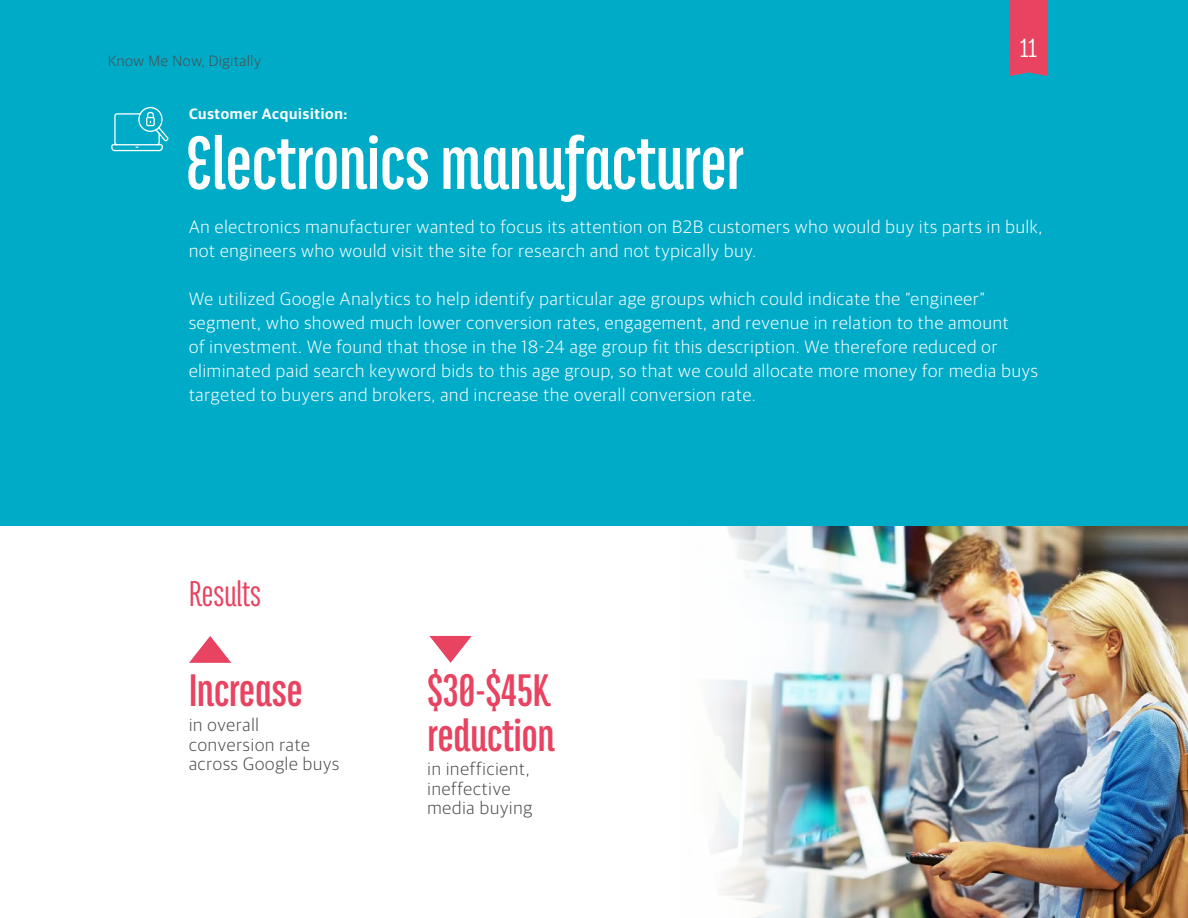
<style>
.page{position:relative;width:1188px;height:918px;background:#fff}
.page>*{position:absolute;margin:0;border:0;box-sizing:border-box;transform-origin:0 0}
.t1{font:700 81.75px "Titular Alt";color:#fff}
.t2{font:700 49.5px/45px "Titular Alt";color:#e84360}
.t3{font:39px "Titular Alt";color:#e84360}
.t4{font:28.5px "Titular Alt";color:#fff}
.t5{font:300 18px/24px "Guardian Sans";letter-spacing:.05em;color:#fff}
.t6{font:300 18px/19.5px "Guardian Sans";letter-spacing:.05em;color:#4d4d4d}
.t7{font:600 15px "Guardian Sans";letter-spacing:.05em;color:#fff}
.t8{font:300 15px "Guardian Sans";letter-spacing:.05em;color:#4d4d4d}
</style>
<div class="page">
<img style="left:824px;top:526px;width:364px;height:392px">
<svg style="left:714px;top:526px;width:110px;height:392px"></svg>
<div style="left:0;top:0;width:1188px;height:526px;background:#00abc7"></div>
<svg style="left:189px;top:636px;width:42px;height:27px"></svg>
<svg style="left:429px;top:636px;width:43px;height:27px"></svg>
<svg style="left:111px;top:107px;width:57px;height:44px"></svg>
<div style="left:1010px;top:0;width:38px;height:76px;background:#e84360"></div>
<p class="t8" style="left:108px;top:50px;width:154px">Know Me Now, Digitally</p>
<p class="t7" style="left:189px;top:103px;width:160px">Customer Acquisition:</p>
<p class="t1" style="left:186px;top:122px;width:559px">Electronics manufacturer</p>
<p class="t4" style="left:1020px;top:34px;width:18px">11</p>
<p class="t5" style="left:189px;top:213px;width:855px">An electronics manufacturer wanted to focus its attention on B2B customers who would buy its parts in bulk, not engineers who would visit the site for research and not typically buy.</p>
<p class="t5" style="left:189px;top:285px;width:850px">We utilized Google Analytics to help identify particular age groups which could indicate the “engineer” segment, who showed much lower conversion rates, engagement, and revenue in relation to the amount<br>of investment. We found that those in the 18-24 age group fit this description. We therefore reduced or eliminated paid search keyword bids to this age group, so that we could allocate more money for media buys targeted to buyers and brokers, and increase the overall conversion rate.</p>
<p class="t3" style="left:189px;top:575px;width:74px">Results</p>
<p class="t2" style="left:189px;top:667px;width:115px">Increase</p>
<p class="t6" style="left:189px;top:714px;width:152px">in overall conversion rate across Google buys</p>
<p class="t2" style="left:428px;top:667px;width:129px">$30-$45K reduction</p>
<p class="t6" style="left:428px;top:758px;width:106px">in inefficient, ineffective media buying</p>
</div>
